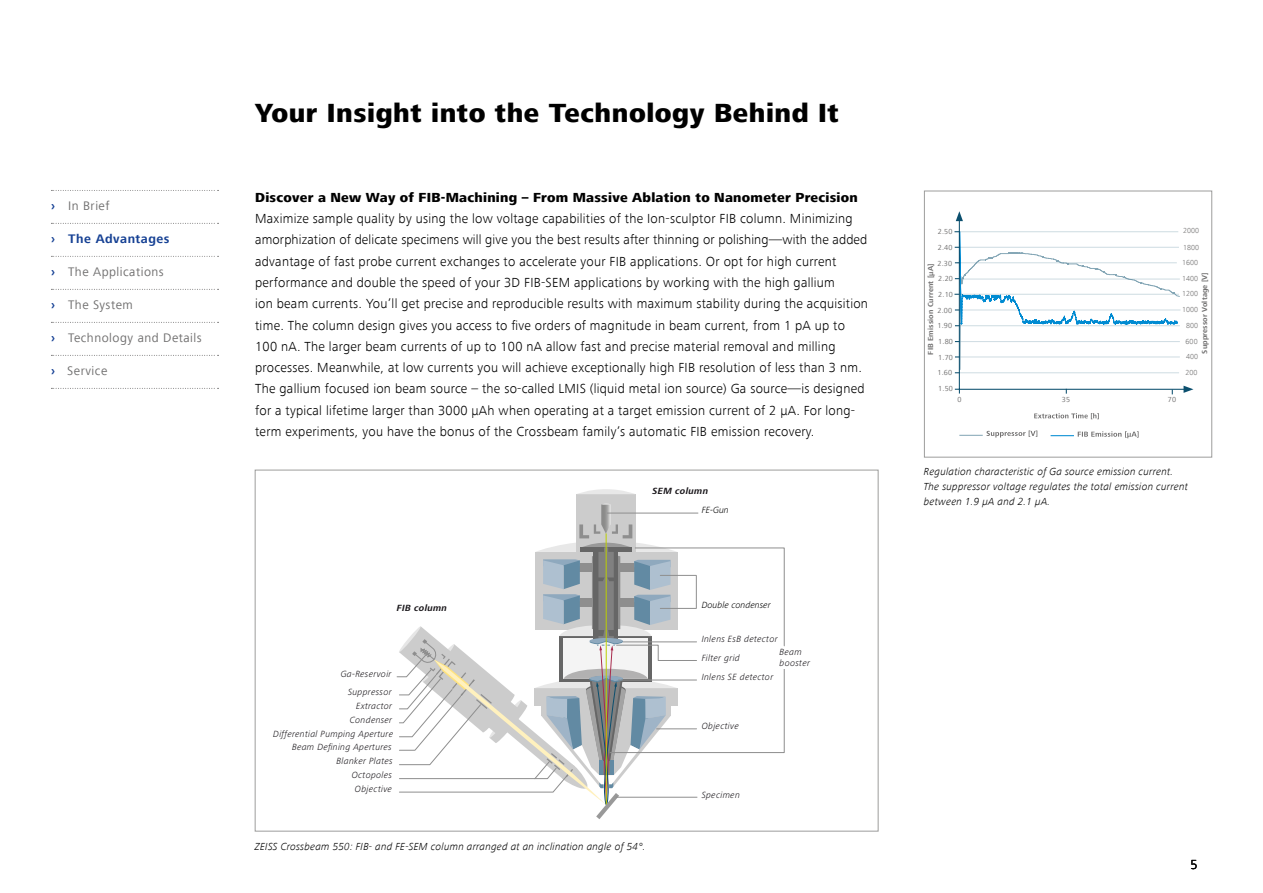
<style>
.page{position:relative;width:1263px;height:893px;background:#fff}
.page>*{position:absolute;margin:0;border:0;box-sizing:border-box;transform-origin:0 0}
.t1{font:800 27px "ZEISS Frutiger Next W1 G";letter-spacing:.02em;color:#000}
.t2{font:300 13.5px/21.3px "ZEISS Frutiger Next W1 G";letter-spacing:.02em;color:#000}
.t3{font:800 13.5px "ZEISS Frutiger Next W1 G";letter-spacing:.02em;color:#000}
.t4{font:12.75px "ZEISS Frutiger Next W1 G";letter-spacing:.04em;color:#706f6f}
.t5{font:700 12.75px "ZEISS Frutiger Next W1 G";letter-spacing:.04em;color:#164194}
.t6{font:italic 300 10.5px/15px "ZEISS Frutiger Next W1 G";letter-spacing:.02em;color:#000}
.t7{font:italic 300 9.3px/14px "Zeiss Frutiger Next Pro";letter-spacing:.03em;color:#1a171b}
.t8{font:italic 300 9.3px "Zeiss Frutiger Next Pro";color:#000}
.t9{font:italic 700 9.3px "Zeiss Frutiger Next Pro";letter-spacing:.03em;color:#1a171b}
.t10{font:7.5px/15.6px "ZEISS Frutiger Next W1 G";letter-spacing:.02em;color:#706f6f;text-align:justify}
.t11{font:700 7.5px "ZEISS Frutiger Next W1 G";letter-spacing:.02em;color:#706f6f}
.t12{font:300 7.5px "ZEISS Frutiger Next W1 G";letter-spacing:.005em;color:#706f6f}
.s1{font-weight:700;color:#164194}
</style>
<div class="page">
<div style="left:924px;top:191px;width:288px;height:266px;border:1px solid #9d9d9c"></div>
<svg style="left:1034px;top:413px;width:65px;height:6px"></svg>
<svg style="left:954px;top:211px;width:239px;height:183px"></svg>
<svg style="left:959px;top:430px;width:78px;height:8px"></svg>
<svg style="left:1050px;top:431px;width:88px;height:7px"></svg>
<hr style="left:960px;top:356px;width:220px;height:1px;background:#0b4f6e">
<hr style="left:960px;top:372px;width:219px;height:1px;background:#0b4f6e">
<hr style="left:960px;top:341px;width:220px;height:1px;background:#0b4f6e">
<hr style="left:961px;top:309px;width:219px;height:1px;background:#0b4f6e">
<hr style="left:959px;top:294px;width:220px;height:1px;background:#0b4f6e">
<hr style="left:960px;top:279px;width:220px;height:1px;background:#0b4f6e">
<hr style="left:957px;top:262px;width:220px;height:1px;background:#0b4f6e">
<hr style="left:959px;top:247px;width:220px;height:1px;background:#0b4f6e">
<hr style="left:959px;top:231px;width:219px;height:1px;background:#0b4f6e">
<hr style="left:960px;top:325px;width:220px;height:1px;background:#0b4f6e">
<div style="left:576px;top:494px;width:60px;height:58px;background:#ccc"></div>
<svg style="left:578px;top:489px;width:56px;height:5px"></svg>
<svg style="left:397px;top:503px;width:388px;height:316px"></svg>
<div style="left:769px;top:648px;width:44px;height:21px;background:#fff"></div>
<hr style="left:660px;top:575px;width:36px;height:1px;background:#8e8e8e">
<hr style="left:696px;top:576px;width:1px;height:32px;background:#8e8e8e">
<svg style="left:51px;top:190px;width:168px;height:1px"></svg>
<svg style="left:51px;top:223px;width:168px;height:1px"></svg>
<svg style="left:51px;top:256px;width:168px;height:1px"></svg>
<svg style="left:51px;top:289px;width:168px;height:1px"></svg>
<svg style="left:51px;top:322px;width:168px;height:1px"></svg>
<svg style="left:51px;top:355px;width:168px;height:1px"></svg>
<svg style="left:51px;top:388px;width:168px;height:1px"></svg>
<p class="t4" style="left:51px;top:199px;width:60px"><span class="s1">›</span> In Brief</p>
<p class="t5" style="left:51px;top:232px;width:120px">› The Advantages</p>
<p class="t4" style="left:51px;top:265px;width:114px"><span class="s1">›</span> The Applications</p>
<p class="t4" style="left:51px;top:298px;width:83px"><span class="s1">›</span> The System</p>
<p class="t4" style="left:51px;top:331px;width:152px"><span class="s1">›</span> Technology and Details</p>
<p class="t4" style="left:51px;top:364px;width:58px"><span class="s1">›</span> Service</p>
<h1 class="t1" style="left:255px;top:97px;width:585px">Your Insight into the Technology Behind It</h1>
<p class="t3" style="left:255px;top:189px;width:604px">Discover a New Way of FIB-Machining – From Massive Ablation to Nanometer Precision</p>
<p class="t2" style="left:255px;top:208px;width:614px">Maximize sample quality by using the low voltage capabilities of the Ion-sculptor FIB column. Minimizing amorphization of delicate specimens will give you the best results after thinning or polishing—with the added advantage of fast probe current exchanges to accelerate your FIB applications. Or opt for high current performance and double the speed of your 3D FIB-SEM applications by working with the high gallium<br>ion beam currents. You’ll get precise and reproducible results with maximum stability during the acquisition time. The column design gives you access to five orders of magnitude in beam current, from 1 pA up to 100 nA. The larger beam currents of up to 100 nA allow fast and precise material removal and milling processes. Meanwhile, at low currents you will achieve exceptionally high FIB resolution of less than 3 nm.<br>The gallium focused ion beam source – the so-called LMIS (liquid metal ion source) Ga source—is designed for a typical lifetime larger than 3000 μAh when operating at a target emission current of 2 μA. For long&shy;term experiments, you have the bonus of the Crossbeam family’s automatic FIB emission recovery.</p>
<p class="t9" style="left:653px;top:486px;width:57px">SEM column</p>
<p class="t9" style="left:397px;top:602px;width:52px">FIB column</p>
<p class="t7" style="left:341px;top:664px;width:52px;line-height:18.1px;text-align:right">Ga-Reservoir<br>Suppressor</p>
<p class="t7" style="left:273px;top:698px;width:121px;text-align:right">Extractor<br>Condenser<br>Differential Pumping Aperture<br>Beam Defining Apertures<br>Blanker Plates<br>Octopoles<br>Objective</p>
<p class="t6" style="left:255px;top:839px;width:392px">ZEISS Crossbeam 550: FIB- and FE-SEM column arranged at an inclination angle of 54°.</p>
<p class="t8" style="left:702px;top:504px;width:28px">FE-Gun</p>
<p class="t8" style="left:702px;top:600px;width:70px">Double condenser</p>
<p class="t7" style="left:702px;top:630px;width:77px;line-height:18.9px">Inlens EsB detector<br>Filter grid<br>Inlens SE detector</p>
<p class="t7" style="left:780px;top:647px;width:32px;line-height:10.2px">Beam booster</p>
<p class="t7" style="left:702px;top:719px;width:39px">Objective</p>
<p class="t7" style="left:702px;top:788px;width:40px">Specimen</p>
<p class="t10" style="left:938px;top:224px;width:16px">2.50</p>
<p class="t12" style="left:1183px;top:227px;width:18px">2000</p>
<p class="t12" style="left:1183px;top:243px;width:18px">1800</p>
<p class="t10" style="left:937px;top:240px;width:17px">2.40<br>2.30<br>2.20<br>2.10<br>2.00<br>1.90</p>
<p class="t12" style="left:1182px;top:258px;width:18px">1600</p>
<p class="t11" style="left:926px;top:355px;width:92px;rotate:-90deg">FIB Emission Current [µA]</p>
<p class="t11" style="left:1200px;top:354px;width:83px;rotate:-90deg">Suppressor Voltage [V]</p>
<p class="t12" style="left:1182px;top:274px;width:18px">1400</p>
<p class="t12" style="left:1182px;top:290px;width:18px">1200</p>
<p class="t12" style="left:1182px;top:305px;width:18px">1000</p>
<p class="t12" style="left:1186px;top:321px;width:13px">800</p>
<p class="t10" style="left:938px;top:334px;width:16px">1.80</p>
<p class="t12" style="left:1185px;top:337px;width:13px">600</p>
<p class="t12" style="left:1186px;top:352px;width:13px">400</p>
<p class="t10" style="left:938px;top:350px;width:16px">1.70</p>
<p class="t10" style="left:937px;top:365px;width:16px">1.60</p>
<p class="t10" style="left:938px;top:381px;width:16px">1.50</p>
<p class="t10" style="left:957px;top:392px;width:6px">0</p>
<p class="t10" style="left:1062px;top:392px;width:10px">35</p>
<p class="t10" style="left:1168px;top:392px;width:10px">70</p>
<p class="t12" style="left:1185px;top:368px;width:13px">200</p>
<p class="t6" style="left:924px;top:464px;width:265px">Regulation characteristic of Ga source emission current.<br>The suppressor voltage regulates the total emission current between 1.9 µA and 2.1 µA.</p>
<p class="t2" style="left:1190px;top:853px;width:9px">5</p>
</div>
